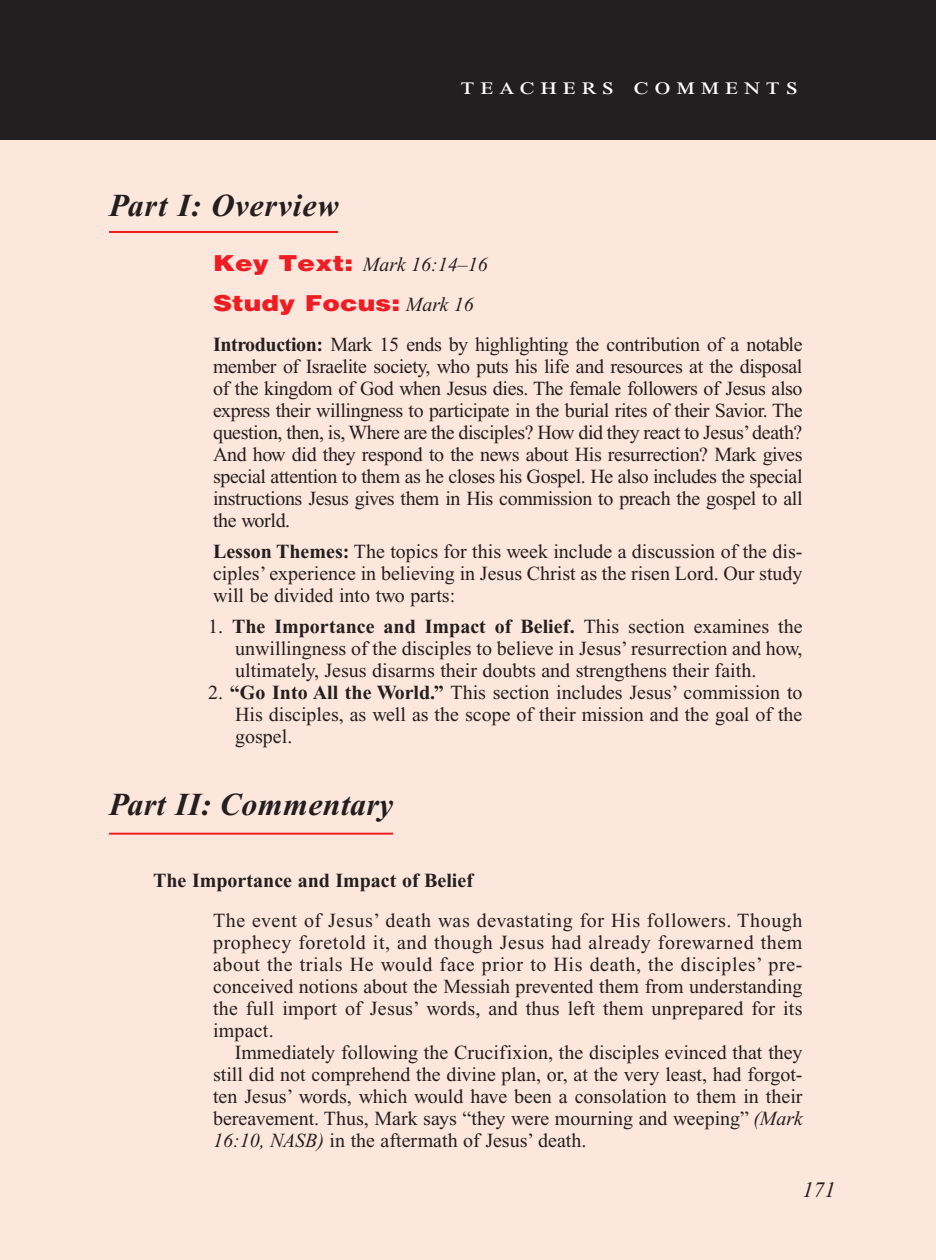
<style>
.page{position:relative;width:936px;height:1260px;background:#fff}
.page>*{position:absolute;margin:0;border:0;box-sizing:border-box;transform-origin:0 0}
.Main_Head_Teachers_C{font:italic 700 32px "Times New Roman PS Std";letter-spacing:.01em;color:#231f20}
.Teachers_Comments_He{font:24px "Times New Roman PS Std";letter-spacing:.2em;color:#fff;scale:1.2 1}
.Objectives_Body_Text{font:900 22px "Helvetica LT Std";color:#ee1d23;scale:1.2 1}
.PageNumbers{font:italic 22px "Times New Roman PS Std";color:#231f20}
.Objectives_Body_Text-2{font:20px/22px "Times New Roman PS Std";color:#231f20;text-align:justify}
.Objectives_Body_Text-3{font:20px/22px "Times New Roman PS Std";letter-spacing:.03em;color:#231f20}
.Roman_Numeral_Sub_He{font:700 20px "Times New Roman PS Std";color:#231f20}
.Objectives_Body_Text-4{font:italic 20px "Times New Roman PS Std";color:#231f20}
.s1{font-family:"Helvetica LT Std";font-weight:900;font-style:normal;font-size:22px;color:#ee1d23}
.s2{font-family:"Times New Roman PS Std";font-weight:400;font-style:italic;font-size:20px;color:#231f20}
.s3{font-weight:700}
.s4{font-style:italic}
</style>
<div class="page">
<div style="left:0;top:136px;width:936px;height:1124px;background:#fde7dc"></div>
<hr style="left:109px;top:231px;width:229px;height:2px;background:#ee1d23">
<hr style="left:109px;top:833px;width:284px;height:2px;background:#ee1d23">
<div style="left:0;top:0;width:936px;height:140px;background:#231f20"></div>
<p class="Teachers_Comments_He" style="left:461px;top:73px;width:283px">teachers comments</p>
<p class="Main_Head_Teachers_C" style="left:109px;top:188px;width:231px">Part I: Overview</p>
<p class="Objectives_Body_Text-4" style="left:213px;top:253px;width:276px"><span class="s1">Key Text:</span> Mark 16:14–16</p>
<p class="Objectives_Body_Text" style="left:213px;top:288px;width:219px">Study Focus: <span class="s2">Mark 16</span></p>
<p class="Objectives_Body_Text-2" style="left:213px;top:333px;width:591px"><span class="s3">Introduction:</span> Mark 15 ends by highlighting the contribution of a notable member of Israelite society, who puts his life and resources at the disposal of the kingdom of God when Jesus dies. The female followers of Jesus also express their willingness to participate in the burial rites of their Savior. The question, then, is, Where are the disciples? How did they react to Jesus’ death?<br>And how did they respond to the news about His resurrection? Mark gives special attention to them as he closes his Gospel. He also includes the special instructions Jesus gives them in His commission to preach the gospel to all the world.</p>
<p class="Objectives_Body_Text-2" style="left:213px;top:540px;width:591px"><span class="s3">Lesson Themes:</span> The topics for this week include a discussion of the dis&shy;ciples’ experience in believing in Jesus Christ as the risen Lord. Our study will be divided into two parts:</p>
<p class="Objectives_Body_Text-2" style="left:235px;top:615px;width:569px;text-indent:-27px">1. <span class="s3">The Importance and Impact of Belief.</span> This section examines the unwillingness of the disciples to believe in Jesus’ resurrection and how, ultimately, Jesus disarms their doubts and strengthens their faith.</p>
<p class="Objectives_Body_Text-2" style="left:235px;top:681px;width:569px;text-indent:-27px">2. <span class="s3">“Go Into All the World.”</span> This section includes Jesus’ commission to His disciples, as well as the scope of their mission and the goal of the gospel.</p>
<p class="Main_Head_Teachers_C" style="left:109px;top:787px;width:286px">Part II: Commentary</p>
<p class="Roman_Numeral_Sub_He" style="left:153px;top:869px;width:321px">The Importance and Impact of Belief</p>
<p class="Objectives_Body_Text-3" style="left:213px;top:909px;width:591px">The event of Jesus’ death was devastating for His followers. Though prophecy foretold it, and though Jesus had already forewarned them about the trials He would face prior to His death, the disciples’ pre&shy;conceived notions about the Messiah prevented them from understanding the full import of Jesus’ words, and thus left them unprepared for its impact.</p>
<p class="Objectives_Body_Text-2" style="left:213px;top:1041px;width:591px;text-indent:22px">Immediately following the Crucifixion, the disciples evinced that they still did not comprehend the divine plan, or, at the very least, had forgot&shy;ten Jesus’ words, which would have been a consolation to them in their bereavement. Thus, Mark says “they were mourning and weeping” <span class="s4">(Mark 16:10, NASB)</span> in the aftermath of Jesus’ death.</p>
<p class="PageNumbers" style="left:802px;top:1178px;width:34px">171</p>
</div>
